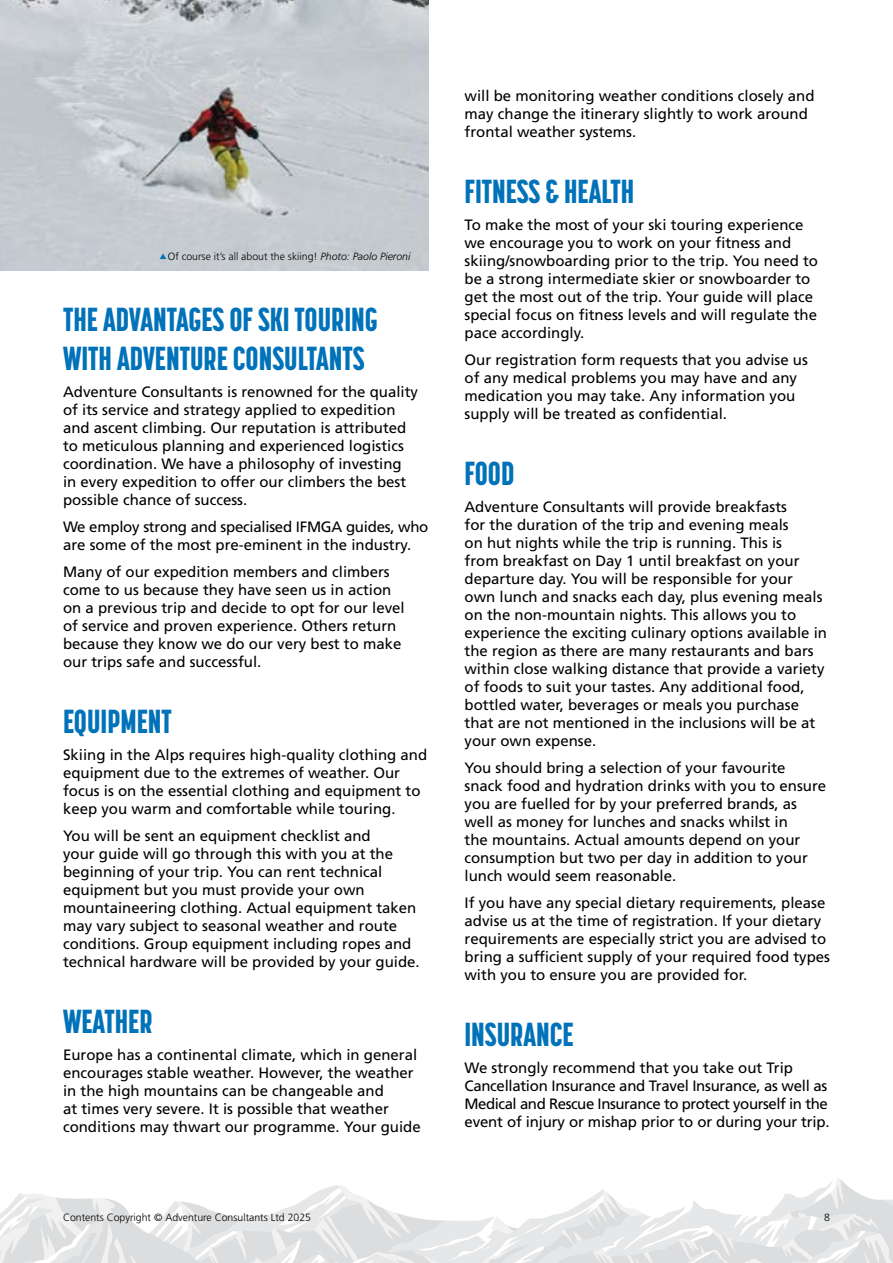
<style>
.page{position:relative;width:893px;height:1263px;background:#fff}
.page>*{position:absolute;margin:0;border:0;box-sizing:border-box;transform-origin:0 0}
.t1{font:800 33px/39px "Korolev Compressed";color:#0072b9}
.t2{font:15px/18px "Frutiger LT Std";color:#000}
.t3{font:15px/18px "Frutiger LT Std";letter-spacing:-.02em;color:#000}
.t4{font:300 10.5px "Frutiger LT Std";color:#000}
.s1{font-style:italic}
</style>
<div class="page">
<svg style="left:0;top:1178px;width:893px;height:85px"></svg>
<img style="left:0;top:0;width:428px;height:270px">
<svg style="left:160px;top:253px;width:6px;height:6px"></svg>
<p class="t4" style="left:168px;top:251px;width:244px">Of course it’s all about the skiing! <span class="s1">Photo: Paolo Pieroni</span></p>
<h1 class="t1" style="left:63px;top:299px;width:316px">THE ADVANTAGES OF SKI TOURING<br>WITH ADVENTURE CONSULTANTS</h1>
<p class="t2" style="left:63px;top:383px;width:357px">Adventure Consultants is renowned for the quality of its service and strategy applied to expedition and ascent climbing. Our reputation is attributed to meticulous planning and experienced logistics coordination. We have a philosophy of investing in every expedition to offer our climbers the best possible chance of success.</p>
<p class="t2" style="left:63px;top:518px;width:367px">We employ strong and specialised IFMGA guides, who are some of the most pre-eminent in the industry.</p>
<p class="t2" style="left:63px;top:563px;width:343px">Many of our expedition members and climbers come to us because they have seen us in action on a previous trip and decide to opt for our level of service and proven experience. Others return because they know we do our very best to make our trips safe and successful.</p>
<h1 class="t1" style="left:63px;top:701px;width:110px">EQUIPMENT</h1>
<p class="t2" style="left:63px;top:746px;width:366px">Skiing in the Alps requires high-quality clothing and equipment due to the extremes of weather. Our focus is on the essential clothing and equipment to keep you warm and comfortable while touring.</p>
<p class="t2" style="left:63px;top:827px;width:358px">You will be sent an equipment checklist and<br>your guide will go through this with you at the beginning of your trip. You can rent technical equipment but you must provide your own mountaineering clothing. Actual equipment taken may vary subject to seasonal weather and route conditions. Group equipment including ropes and technical hardware will be provided by your guide.</p>
<h1 class="t1" style="left:63px;top:1001px;width:91px">WEATHER</h1>
<p class="t2" style="left:63px;top:1046px;width:359px">Europe has a continental climate, which in general encourages stable weather. However, the weather in the high mountains can be changeable and<br>at times very severe. It is possible that weather conditions may thwart our programme. Your guide</p>
<p class="t2" style="left:464px;top:87px;width:352px">will be monitoring weather conditions closely and may change the itinerary slightly to work around frontal weather systems.</p>
<h1 class="t1" style="left:464px;top:172px;width:171px">FITNESS &amp; HEALTH</h1>
<p class="t2" style="left:464px;top:216px;width:355px">To make the most of your ski touring experience we encourage you to work on your fitness and skiing/snowboarding prior to the trip. You need to be a strong intermediate skier or snowboarder to get the most out of the trip. Your guide will place special focus on fitness levels and will regulate the pace accordingly.</p>
<p class="t2" style="left:464px;top:351px;width:345px">Our registration form requests that you advise us of any medical problems you may have and any medication you may take. Any information you supply will be treated as confidential.</p>
<h1 class="t1" style="left:464px;top:454px;width:51px">FOOD</h1>
<p class="t2" style="left:464px;top:498px;width:364px">Adventure Consultants will provide breakfasts<br>for the duration of the trip and evening meals<br>on hut nights while the trip is running. This is<br>from breakfast on Day 1 until breakfast on your departure day. You will be responsible for your own lunch and snacks each day, plus evening meals on the non-mountain nights. This allows you to experience the exciting culinary options available in the region as there are many restaurants and bars within close walking distance that provide a variety of foods to suit your tastes. Any additional food, bottled water, beverages or meals you purchase that are not mentioned in the inclusions will be at your own expense.</p>
<p class="t2" style="left:464px;top:759px;width:363px">You should bring a selection of your favourite snack food and hydration drinks with you to ensure you are fuelled for by your preferred brands, as well as money for lunches and snacks whilst in<br>the mountains. Actual amounts depend on your consumption but two per day in addition to your lunch would seem reasonable.</p>
<p class="t2" style="left:464px;top:894px;width:367px">If you have any special dietary requirements, please advise us at the time of registration. If your dietary requirements are especially strict you are advised to bring a sufficient supply of your required food types with you to ensure you are provided for.</p>
<h1 class="t1" style="left:464px;top:1015px;width:111px">INSURANCE</h1>
<p class="t3" style="left:464px;top:1059px;width:367px">We strongly recommend that you take out Trip Cancellation Insurance and Travel Insurance, as well as Medical and Rescue Insurance to protect yourself in the event of injury or mishap prior to or during your trip.</p>
<p class="t4" style="left:63px;top:1211px;width:250px">Contents Copyright © Adventure Consultants Ltd 2025</p>
<p class="t4" style="left:824px;top:1211px;width:7px">8</p>
</div>
